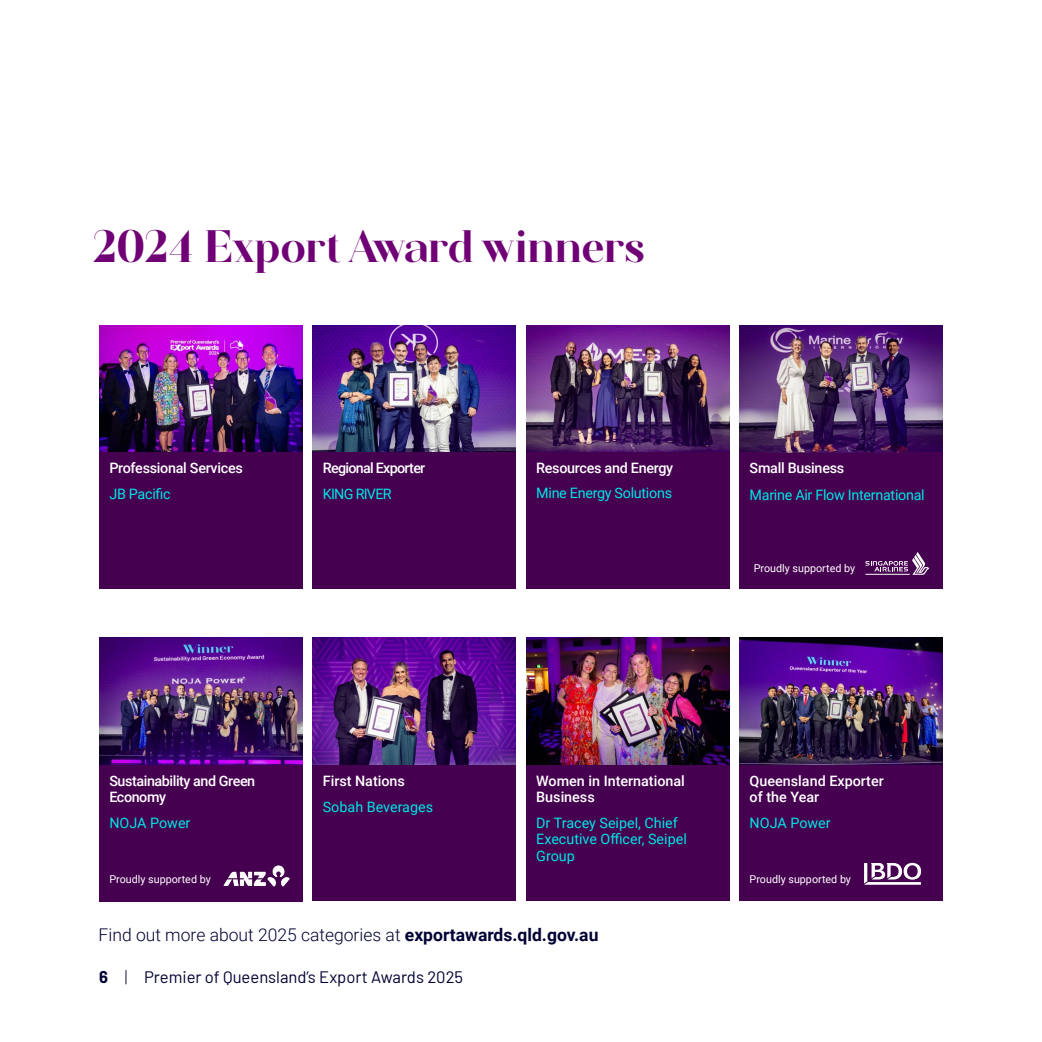
<style>
.page{position:relative;width:1042px;height:1042px;background:#fff}
.page>*{position:absolute;margin:0;border:0;box-sizing:border-box;transform-origin:0 0}
.t1{font:43.75px "Zanna";letter-spacing:-.02em;color:#700075}
.t2{font:300 17.5px "Roboto";color:#003}
.t3{font:16.62px "Barlow";color:#003}
.t4{font:14.35px/16.1px "Roboto";letter-spacing:-.01em;color:#00e6e6}
.t5{font:500 14.35px/16.1px "Roboto";letter-spacing:-.02em;color:#fff}
.t6{font:500 14.35px/16.1px "Roboto";color:#fff}
.t7{font:500 14.35px "Roboto";letter-spacing:-.05em;color:#fff}
.t8{font:14.35px "Roboto";letter-spacing:-.05em;color:#00e6e6}
.t9{font:10.67px "Roboto";color:#fff}
.s1{font-weight:700}
.s2{font-weight:300}
</style>
<div class="page">
<img style="left:99px;top:325px;width:203px;height:127px">
<img style="left:313px;top:325px;width:203px;height:127px">
<img style="left:526px;top:325px;width:203px;height:127px">
<div style="left:99px;top:452px;width:203px;height:137px;background:#45004f"></div>
<div style="left:313px;top:452px;width:203px;height:137px;background:#45004f"></div>
<div style="left:526px;top:452px;width:203px;height:137px;background:#45004f"></div>
<div style="left:739px;top:452px;width:204px;height:137px;background:#45004f"></div>
<img style="left:739px;top:325px;width:204px;height:127px">
<img style="left:313px;top:638px;width:203px;height:127px">
<img style="left:526px;top:638px;width:203px;height:127px">
<img style="left:99px;top:638px;width:203px;height:127px">
<div style="left:313px;top:765px;width:203px;height:136px;background:#45004f"></div>
<div style="left:526px;top:765px;width:203px;height:136px;background:#45004f"></div>
<div style="left:739px;top:765px;width:204px;height:136px;background:#45004f"></div>
<div style="left:99px;top:765px;width:203px;height:136px;background:#45004f"></div>
<img style="left:739px;top:638px;width:204px;height:127px">
<img style="left:223px;top:865px;width:67px;height:22px">
<svg style="left:864px;top:863px;width:57px;height:22px"></svg>
<svg style="left:865px;top:552px;width:64px;height:23px"></svg>
<h1 class="t1" style="left:92px;top:223px;width:554px">2024 Export Award winners</h1>
<p class="t5" style="left:109px;top:459px;width:135px">Professional Services</p>
<p class="t4" style="left:109px;top:486px;width:63px">JB Pacific</p>
<p class="t7" style="left:323px;top:458px;width:104px">Regional Exporter</p>
<p class="t8" style="left:323px;top:484px;width:70px">KING RIVER</p>
<p class="t5" style="left:536px;top:459px;width:138px">Resources and Energy</p>
<p class="t4" style="left:536px;top:484px;width:137px">Mine Energy Solutions</p>
<p class="t5" style="left:749px;top:459px;width:96px">Small Business</p>
<p class="t4" style="left:749px;top:486px;width:177px">Marine Air Flow International</p>
<p class="t9" style="left:754px;top:560px;width:103px">Proudly supported by</p>
<p class="t5" style="left:109px;top:772px;width:147px">Sustainability and Green<br>Economy</p>
<p class="t4" style="left:109px;top:814px;width:83px">NOJA Power</p>
<p class="t9" style="left:109px;top:871px;width:103px">Proudly supported by</p>
<p class="t6" style="left:323px;top:772px;width:84px">First Nations</p>
<p class="t4" style="left:323px;top:798px;width:112px">Sobah Beverages</p>
<p class="t6" style="left:536px;top:772px;width:150px">Women in International<br>Business</p>
<p class="t4" style="left:536px;top:814px;width:152px">Dr Tracey Seipel, Chief<br>Executive Officer, Seipel<br>Group</p>
<p class="t2" style="left:99px;top:922px;width:501px">Find out more about 2025 categories at <span class="s1">exportawards.qld.gov.au</span></p>
<p class="t3" style="left:99px;top:965px;width:365px"><span class="s1">6</span> <span class="s2">|</span> Premier of Queensland’s Export Awards 2025</p>
<p class="t6" style="left:749px;top:772px;width:136px">Queensland Exporter of the Year</p>
<p class="t4" style="left:749px;top:814px;width:83px">NOJA Power</p>
<p class="t9" style="left:749px;top:871px;width:103px">Proudly supported by</p>
</div>
